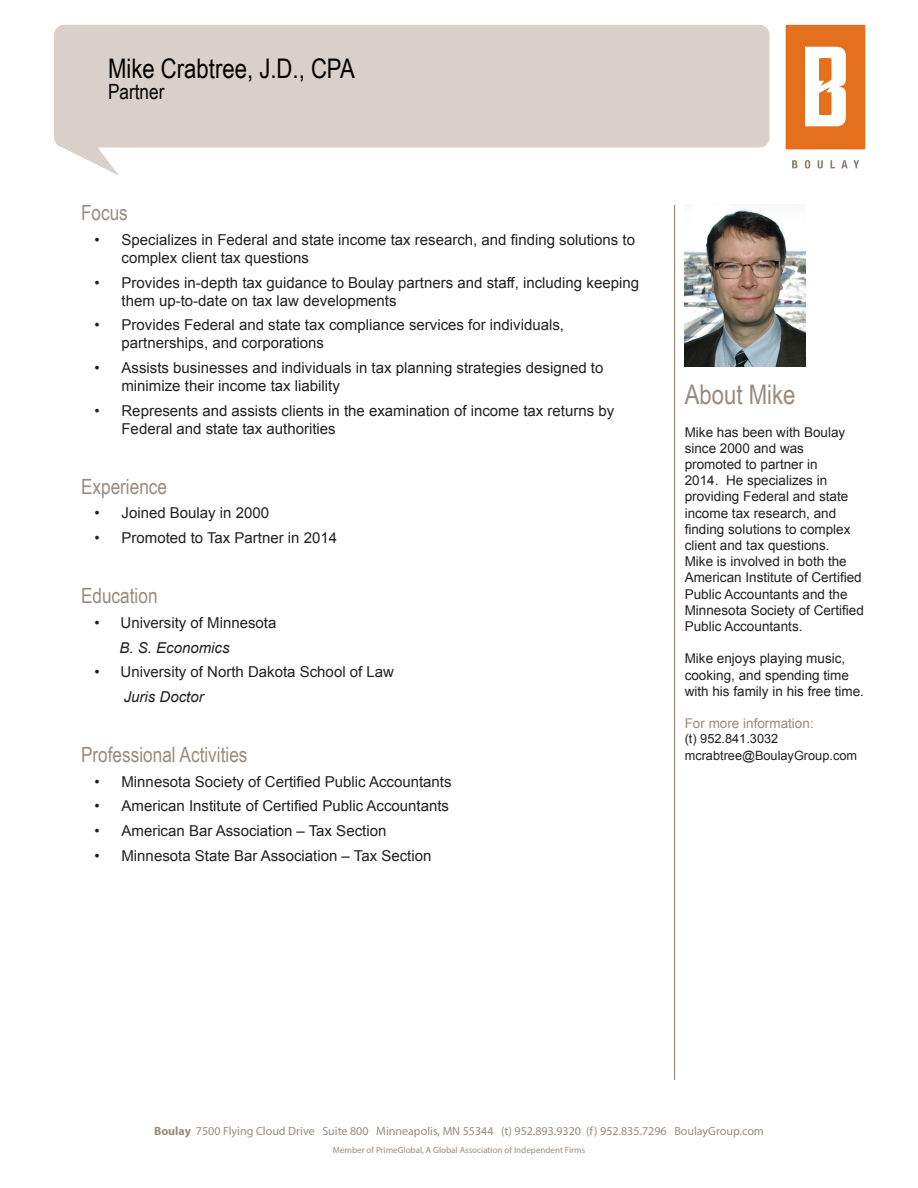
<style>
.page{position:relative;width:918px;height:1188px;background:#fff}
.page>*{position:absolute;margin:0;border:0;box-sizing:border-box;transform-origin:0 0}
.t1{font:27px "Arial Narrow";color:#000}
.t2{font:27px "Arial Narrow";color:#998b7d}
.t3{font:21px "Arial Narrow";color:#998b7d}
.t4{font:21px "Arial Narrow";color:#000}
.t5{font:15px/18px "Arial";color:#231f20}
.t6{font:italic 15px "Arial";color:#231f20}
.t7{font:13.5px/16.2px "Arial";color:#231f20}
.t8{font:13.5px "Arial";color:#998b7d}
.t9{font:12.75px "Arial";color:#231f20}
.t10{font:12px "Myriad Pro";color:#998b7d}
.t11{font:9px "Myriad Pro";color:#998b7d}
.s1{font-weight:700}
</style>
<div class="page">
<svg style="left:54px;top:25px;width:715px;height:151px;fill:#d8d0c9"></svg>
<svg style="left:792px;top:160px;width:5px;height:8px"></svg>
<svg style="left:805px;top:160px;width:5px;height:8px"></svg>
<svg style="left:818px;top:160px;width:5px;height:8px"></svg>
<svg style="left:831px;top:160px;width:4px;height:8px"></svg>
<svg style="left:841px;top:160px;width:18px;height:8px"></svg>
<svg style="left:786px;top:25px;width:79px;height:124px"></svg>
<hr style="left:674px;top:205px;width:1px;height:875px;background:#8a7966">
<img style="left:685px;top:205px;width:121px;height:161px">
<p class="t1" style="left:108px;top:49px;width:248px">Mike Crabtree, J.D., CPA</p>
<p class="t4" style="left:108px;top:76px;width:58px">Partner</p>
<p class="t3" style="left:81px;top:197px;width:48px">Focus</p>
<p class="t5" style="left:122px;top:231px;width:515px;text-indent:-27px">• Specializes in Federal and state income tax research, and finding solutions to complex client tax questions</p>
<p class="t5" style="left:122px;top:273px;width:519px;text-indent:-27px">• Provides in-depth tax guidance to Boulay partners and staff, including keeping them up-to-date on tax law developments</p>
<p class="t5" style="left:122px;top:316px;width:444px;text-indent:-27px">• Provides Federal and state tax compliance services for individuals, partnerships, and corporations</p>
<p class="t5" style="left:122px;top:359px;width:483px;text-indent:-27px">• Assists businesses and individuals in tax planning strategies designed to minimize their income tax liability</p>
<p class="t5" style="left:122px;top:402px;width:494px;text-indent:-27px">• Represents and assists clients in the examination of income tax returns by<br>Federal and state tax authorities</p>
<p class="t3" style="left:81px;top:471px;width:88px">Experience</p>
<p class="t5" style="left:94px;top:504px;width:176px">• Joined Boulay in 2000</p>
<p class="t5" style="left:94px;top:529px;width:244px">• Promoted to Tax Partner in 2014</p>
<p class="t3" style="left:81px;top:580px;width:78px">Education</p>
<p class="t5" style="left:94px;top:614px;width:183px">• University of Minnesota</p>
<p class="t6" style="left:120px;top:638px;width:112px">B. S. Economics</p>
<p class="t5" style="left:94px;top:663px;width:301px">• University of North Dakota School of Law</p>
<p class="t6" style="left:124px;top:687px;width:82px">Juris Doctor</p>
<p class="t3" style="left:81px;top:739px;width:168px">Professional Activities</p>
<p class="t5" style="left:94px;top:773px;width:359px">• Minnesota Society of Certified Public Accountants</p>
<p class="t5" style="left:94px;top:797px;width:356px">• American Institute of Certified Public Accountants</p>
<p class="t5" style="left:94px;top:822px;width:293px">• American Bar Association – Tax Section</p>
<p class="t5" style="left:94px;top:847px;width:338px">• Minnesota State Bar Association – Tax Section</p>
<p class="t2" style="left:685px;top:375px;width:112px">About Mike</p>
<p class="t7" style="left:685px;top:424px;width:181px">Mike has been with Boulay since 2000 and was promoted to partner in<br>2014. He specializes in providing Federal and state income tax research, and finding solutions to complex client and tax questions.<br>Mike is involved in both the<br>American Institute of Certified<br>Public Accountants and the<br>Minnesota Society of Certified<br>Public Accountants.</p>
<p class="t7" style="left:685px;top:651px;width:181px">Mike enjoys playing music, cooking, and spending time with his family in his free time.</p>
<p class="t8" style="left:685px;top:715px;width:131px">For more information:</p>
<p class="t9" style="left:685px;top:731px;width:95px">(t) 952.841.3032</p>
<p class="t9" style="left:685px;top:747px;width:174px">mcrabtree@BoulayGroup.com</p>
<p class="t10" style="left:154px;top:1124px;width:611px"><span class="s1">Boulay</span> 7500 Flying Cloud Drive Suite 800 Minneapolis, MN 55344 (t) 952.893.9320 (f) 952.835.7296 BoulayGroup.com</p>
<p class="t11" style="left:333px;top:1144px;width:254px">Member of PrimeGlobal, A Global Association of Independent Firms</p>
</div>
